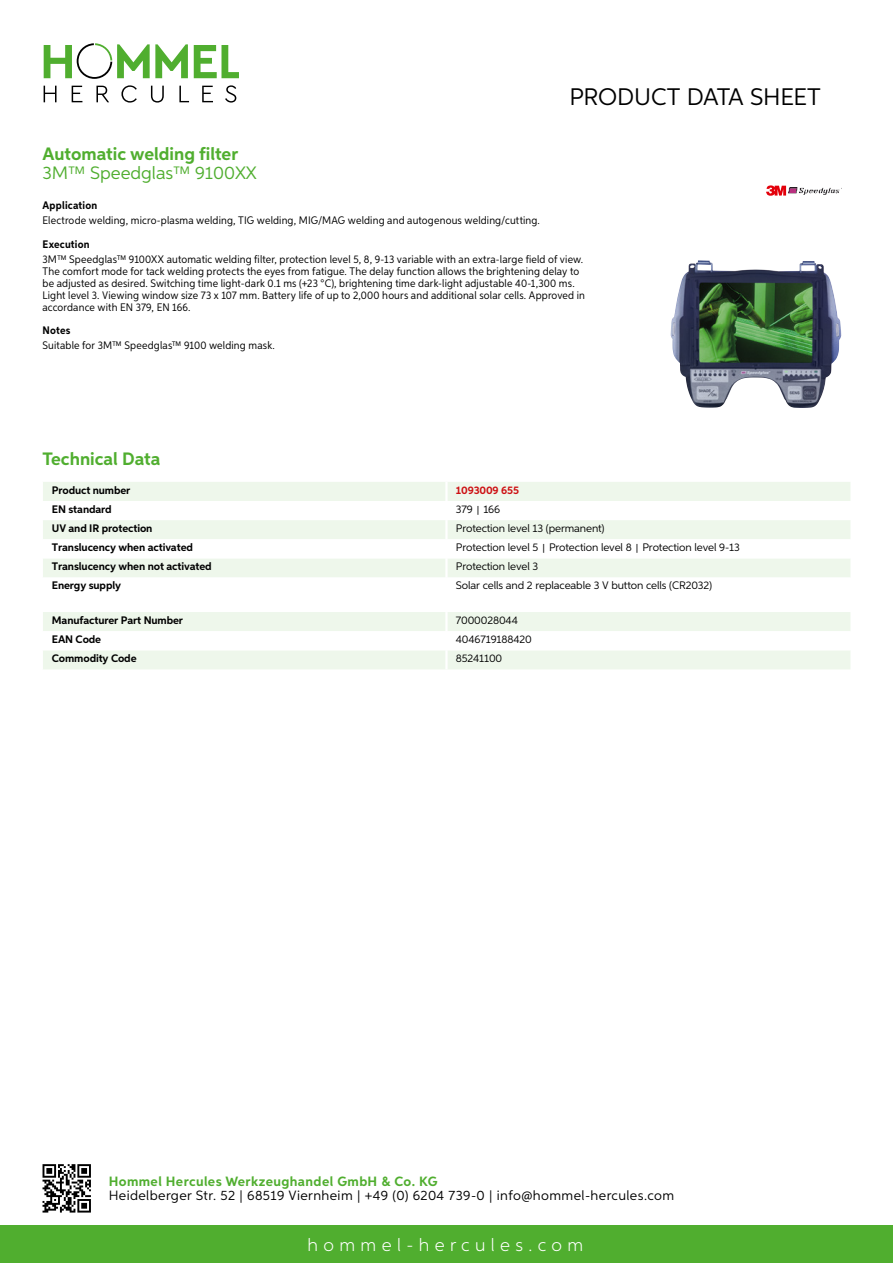
<style>
.page{position:relative;width:893px;height:1263px;background:#fff}
.page>*{position:absolute;margin:0;border:0;box-sizing:border-box;transform-origin:0 0}
.t1{font:24px "Aspira";letter-spacing:-.01em;color:#000}
.t2{font:700 18px "Aspira";color:#50ae2f}
.t3{font:300 18px "Aspira";letter-spacing:.3em;color:#fff}
.t4{font:18px "Aspira";color:#50ae2f}
.t5{font:13.5px "Aspira";letter-spacing:.03em;color:#000}
.t6{font:700 13.5px "Aspira";letter-spacing:.03em;color:#50ae2f}
.t7{font:10.95px/12px "Aspira Nar";letter-spacing:.015em;color:#000}
.t8{font:10.95px "Aspira";letter-spacing:-.01em;color:#000}
.t9{font:700 10.95px "Aspira";letter-spacing:-.01em;color:#000}
.t10{font:700 10.95px "Aspira Nar";letter-spacing:.015em;color:#000}
.t11{font:700 10.95px "Aspira";letter-spacing:-.01em;color:#cd1013}
.s1{font-family:"Wuerth Global";font-size:10.5px}
</style>
<div class="page">
<div style="left:0;top:1226px;width:893px;height:37px;background:#50ae2f"></div>
<svg style="left:43px;top:1164px;width:48px;height:48px"></svg>
<svg style="left:194px;top:45px;width:45px;height:33px"></svg>
<svg style="left:44px;top:43px;width:144px;height:36px"></svg>
<svg style="left:44px;top:86px;width:13px;height:16px"></svg>
<svg style="left:72px;top:86px;width:10px;height:16px"></svg>
<svg style="left:96px;top:86px;width:13px;height:16px"></svg>
<svg style="left:121px;top:85px;width:16px;height:18px"></svg>
<svg style="left:151px;top:86px;width:13px;height:17px"></svg>
<svg style="left:179px;top:86px;width:10px;height:16px"></svg>
<svg style="left:202px;top:86px;width:11px;height:16px"></svg>
<svg style="left:225px;top:85px;width:11px;height:18px"></svg>
<div style="left:43px;top:482px;width:807px;height:19px;background:#eef7eb"></div>
<svg style="left:43px;top:520px;width:807px;height:57px;fill:#eef7eb"></svg>
<hr style="left:445px;top:482px;width:3px;height:19px;background:#fff">
<hr style="left:445px;top:520px;width:3px;height:19px;background:#fff">
<hr style="left:445px;top:539px;width:3px;height:19px;background:#fff">
<hr style="left:445px;top:558px;width:3px;height:19px;background:#fff">
<svg style="left:43px;top:612px;width:807px;height:57px"></svg>
<hr style="left:445px;top:650px;width:3px;height:19px;background:#fff">
<img style="left:671px;top:260px;width:150px;height:148px">
<img style="left:789px;top:188px;width:53px;height:6px">
<svg style="left:766px;top:185px;width:20px;height:11px"></svg>
<h1 class="t1" style="left:569px;top:82px;width:253px">Product data sh eet</h1>
<h2 class="t2" style="left:43px;top:142px;width:197px">Automatic welding filter</h2>
<h2 class="t4" style="left:43px;top:162px;width:216px">3M™ Speedglas™ 9100XX</h2>
<p class="t10" style="left:43px;top:199px;width:56px">Application</p>
<p class="t7" style="left:43px;top:214px;width:499px">Electrode welding, micro-plasma welding, TIG welding, MIG/MAG welding and autogenous welding/cutting.</p>
<p class="t10" style="left:43px;top:237px;width:49px">Execution</p>
<p class="t7" style="left:43px;top:253px;width:544px">3M™ Speedglas™ 9100XX automatic welding filter, protection level 5, 8, 9-13 variable with an extra-large field of view.<br>The comfort mode for tack welding protects the eyes from fatigue. The delay function allows the brightening delay to be adjusted as desired. Switching time light-dark 0.1 ms (+23 °C), brightening time dark-light adjustable 40-1,300 ms.<br>Light level 3. Viewing window size 73 x 107 mm. Battery life of up to 2,000 hours and additional solar cells. Approved in accordance with EN 379, EN 166.</p>
<p class="t10" style="left:43px;top:323px;width:29px">Notes</p>
<p class="t7" style="left:43px;top:339px;width:234px">Suitable for 3M™ Speedglas™ 9100 welding mask.</p>
<h2 class="t2" style="left:43px;top:448px;width:120px">Technical Data</h2>
<p class="t9" style="left:52px;top:483px;width:80px">Product number</p>
<p class="t11" style="left:456px;top:483px;width:65px">1093009 655</p>
<p class="t9" style="left:52px;top:502px;width:61px">EN standard</p>
<p class="t8" style="left:456px;top:502px;width:46px">379 <span class="s1">|</span> 166</p>
<p class="t9" style="left:52px;top:521px;width:102px">UV and IR protection</p>
<p class="t8" style="left:456px;top:522px;width:150px">Protection level 13 (permanent)</p>
<p class="t9" style="left:52px;top:541px;width:143px">Translucency when activated</p>
<p class="t8" style="left:456px;top:541px;width:285px">Protection level 5 <span class="s1">|</span> Protection level 8 <span class="s1">|</span> Protection level 9-13</p>
<p class="t9" style="left:52px;top:560px;width:161px">Translucency when not activated</p>
<p class="t8" style="left:456px;top:560px;width:84px">Protection level 3</p>
<p class="t9" style="left:52px;top:579px;width:71px">Energy supply</p>
<p class="t8" style="left:456px;top:579px;width:258px">Solar cells and 2 replaceable 3 V button cells (CR2032)</p>
<p class="t9" style="left:52px;top:613px;width:133px">Manufacturer Part Number</p>
<p class="t8" style="left:456px;top:613px;width:64px">7000028044</p>
<p class="t9" style="left:52px;top:633px;width:51px">EAN Code</p>
<p class="t8" style="left:456px;top:633px;width:78px">4046719188420</p>
<p class="t9" style="left:52px;top:652px;width:86px">Commodity Code</p>
<p class="t8" style="left:456px;top:652px;width:48px">85241100</p>
<p class="t6" style="left:109px;top:1172px;width:330px">Hommel Hercules Werkzeughandel GmbH &amp; Co. KG</p>
<p class="t5" style="left:109px;top:1187px;width:567px">Heidelberger Str. 52 | 68519 Viernheim | +49 (0) 6204 739-0 | info@hommel-hercules.com</p>
<h2 class="t3" style="left:307px;top:1234px;width:277px">hommel-hercules.com</h2>
</div>
